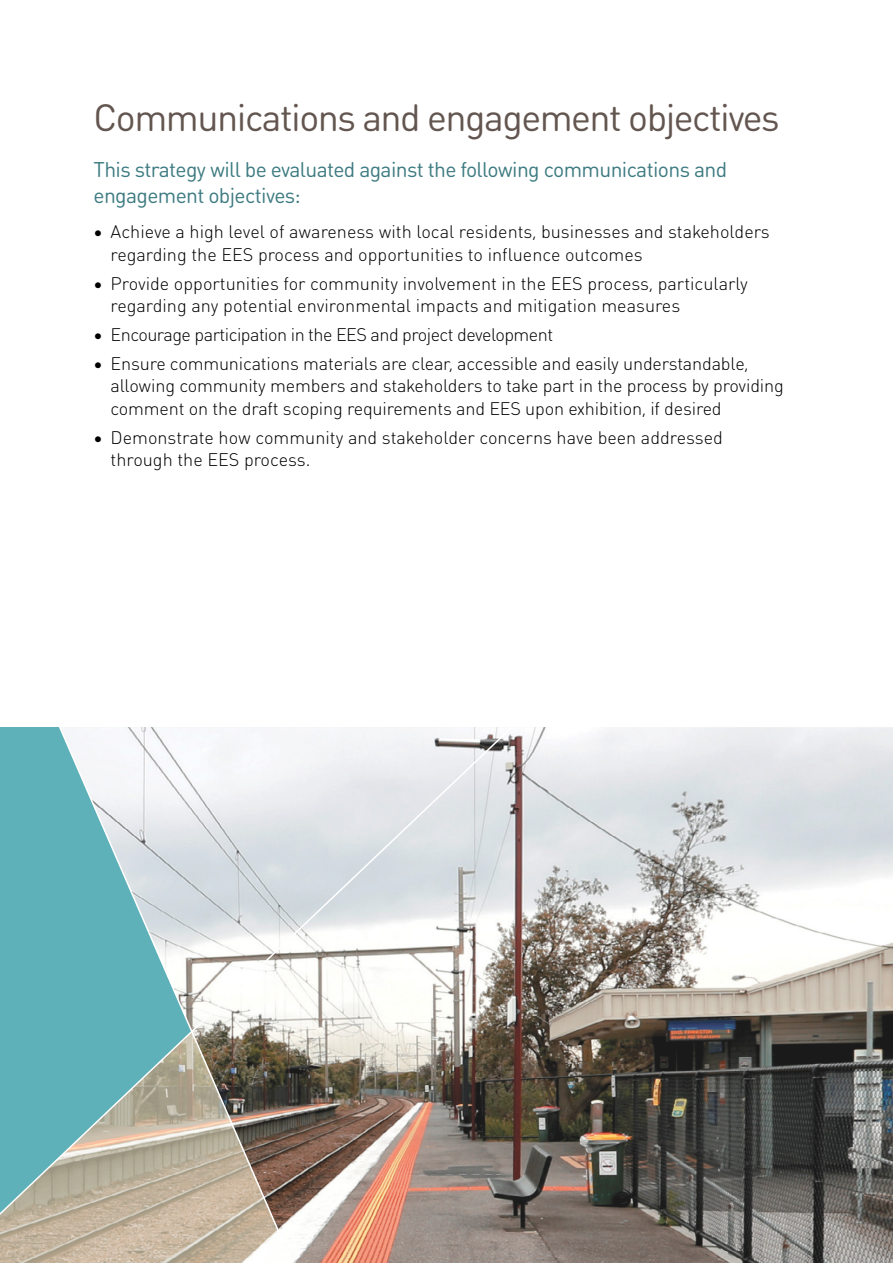
<style>
.page{position:relative;width:893px;height:1263px;background:#fff}
.page>*{position:absolute;margin:0;border:0;box-sizing:border-box;transform-origin:0 0}
.LX_H1{font:37.5px "DIN Round OT";letter-spacing:-.04em;color:#63554f}
.LX_intro{font:21px/25.5px "DIN Round OT";letter-spacing:-.03em;color:#3d7b81}
.t1{font:300 18px/22.5px "DIN Round OT";letter-spacing:-.01em;color:#000}
.t2{font:300 18px "DIN Round OT";letter-spacing:-.03em;color:#000}
</style>
<div class="page">
<img style="left:733px;top:727px;width:160px;height:536px">
<svg style="left:489px;top:727px;width:244px;height:536px;background:#96918c"></svg>
<svg style="left:0;top:727px;width:489px;height:536px"></svg>
<p class="LX_H1" style="left:94px;top:94px;width:688px">Communications and engagement objectives</p>
<p class="LX_intro" style="left:94px;top:157px;width:635px">This strategy will be evaluated against the following communications and engagement objectives:</p>
<p class="t1" style="left:111px;top:220px;width:661px;text-indent:-17px">• Achieve a high level of awareness with local residents, businesses and stakeholders regarding the EES process and opportunities to influence outcomes</p>
<p class="t1" style="left:111px;top:272px;width:639px;text-indent:-17px">• Provide opportunities for community involvement in the EES process, particularly regarding any potential environmental impacts and mitigation measures</p>
<p class="t2" style="left:94px;top:323px;width:461px">• Encourage participation in the EES and project development</p>
<p class="t1" style="left:111px;top:352px;width:675px;text-indent:-17px">• Ensure communications materials are clear, accessible and easily understandable, allowing community members and stakeholders to take part in the process by providing comment on the draft scoping requirements and EES upon exhibition, if desired</p>
<p class="t1" style="left:111px;top:426px;width:614px;text-indent:-17px">• Demonstrate how community and stakeholder concerns have been addressed through the EES process.</p>
</div>
